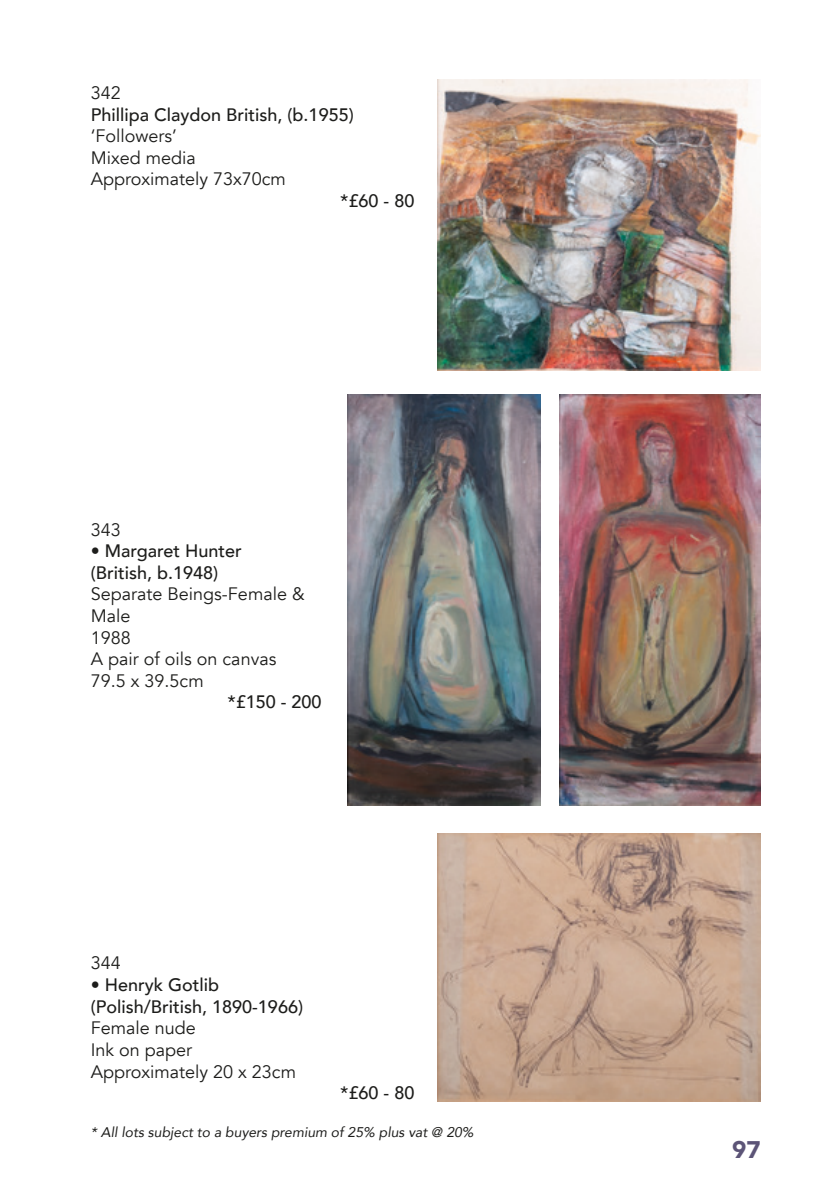
<style>
.page{position:relative;width:840px;height:1191px;background:#fff}
.page>*{position:absolute;margin:0;border:0;box-sizing:border-box;transform-origin:0 0}
.t1{font:900 24px "Avenir";color:#5c5477}
.BHL_text_new{font:18px/21.6px "Avenir";color:#1d1d1b}
.BHL_text_new-2{font:500 18px/21.6px "Avenir";color:#1d1d1b}
.BHL_price_new{font:500 18px "Avenir";color:#1d1d1b}
.t2{font:italic 14px "Avenir";color:#1d1d1b}
</style>
<div class="page">
<img style="left:437px;top:79px;width:323px;height:291px">
<img style="left:559px;top:395px;width:201px;height:411px">
<img style="left:348px;top:395px;width:192px;height:411px">
<img style="left:437px;top:833px;width:323px;height:268px">
<p class="BHL_text_new" style="left:91px;top:82px;width:32px">342</p>
<p class="BHL_text_new-2" style="left:91px;top:103px;width:264px">Phillipa Claydon British, (b.1955)</p>
<p class="BHL_text_new" style="left:91px;top:125px;width:88px">‘Followers’</p>
<p class="BHL_text_new" style="left:91px;top:147px;width:107px">Mixed media</p>
<p class="BHL_text_new" style="left:91px;top:169px;width:197px">Approximately 73x70cm</p>
<p class="BHL_price_new" style="left:340px;top:185px;width:76px">*£60 - 80</p>
<p class="BHL_text_new" style="left:91px;top:519px;width:32px">343</p>
<p class="BHL_text_new-2" style="left:91px;top:539px;width:153px">• Margaret Hunter (British, b.1948)</p>
<p class="BHL_text_new" style="left:91px;top:584px;width:215px">Separate Beings-Female &amp;<br>Male</p>
<p class="BHL_text_new" style="left:91px;top:627px;width:42px">1988</p>
<p class="BHL_text_new" style="left:91px;top:648px;width:187px">A pair of oils on canvas</p>
<p class="BHL_text_new" style="left:91px;top:670px;width:114px">79.5 x 39.5cm</p>
<p class="BHL_price_new" style="left:227px;top:686px;width:96px">*£150 - 200</p>
<p class="BHL_text_new" style="left:91px;top:952px;width:32px">344</p>
<p class="BHL_text_new-2" style="left:91px;top:973px;width:214px">• Henryk Gotlib (Polish/British, 1890-1966)</p>
<p class="BHL_text_new" style="left:91px;top:1017px;width:107px">Female nude</p>
<p class="BHL_text_new" style="left:91px;top:1039px;width:103px">Ink on paper</p>
<p class="BHL_text_new" style="left:91px;top:1060px;width:207px">Approximately 20 x 23cm</p>
<p class="BHL_price_new" style="left:340px;top:1077px;width:76px">*£60 - 80</p>
<p class="t2" style="left:91px;top:1123px;width:384px">* All lots subject to a buyers premium of 25% plus vat @ 20%</p>
<h1 class="t1" style="left:731px;top:1128px;width:30px">97</h1>
</div>
